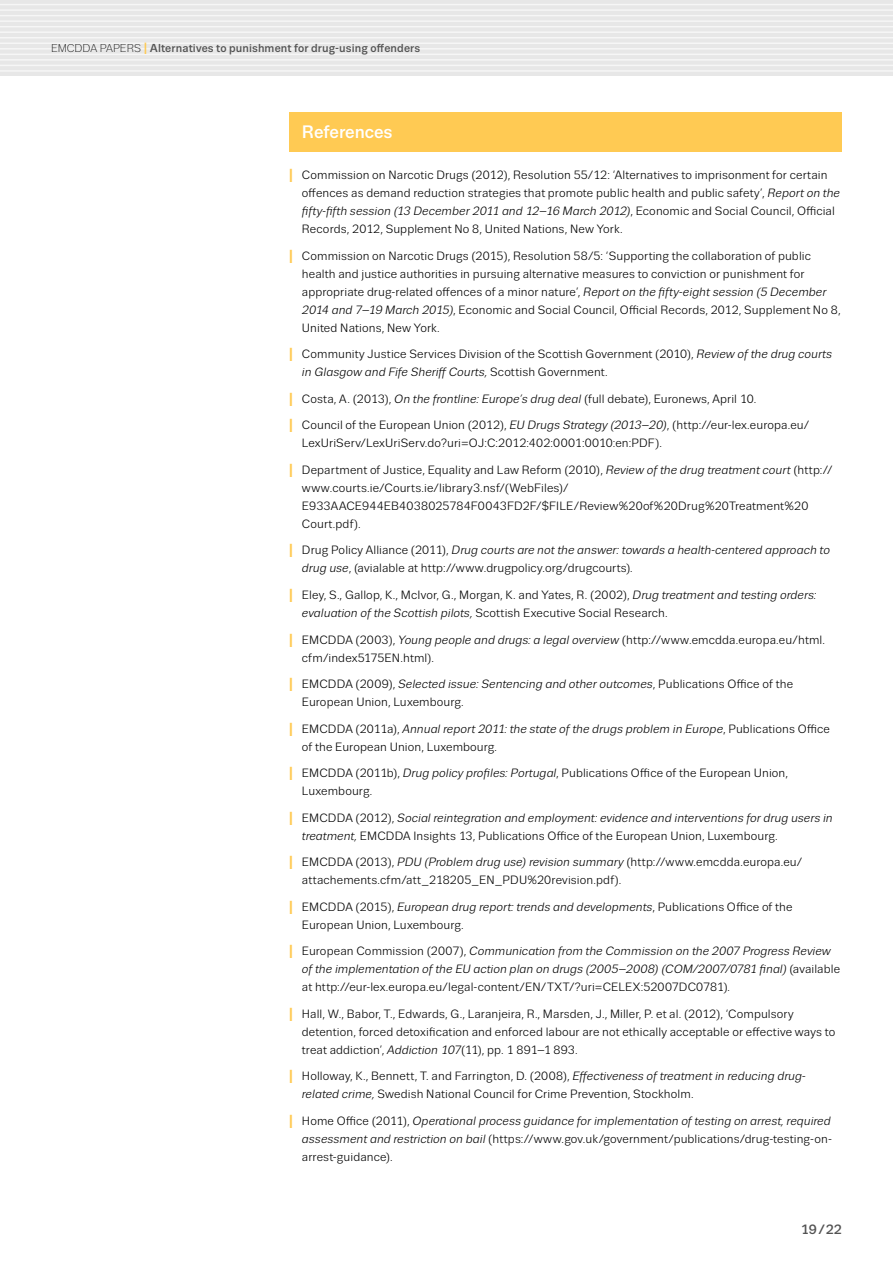
<style>
.page{position:relative;width:893px;height:1263px;background:#fff}
.page>*{position:absolute;margin:0;border:0;box-sizing:border-box;transform-origin:0 0}
.BOX_Heading{font:500 18px "Trivia Sans";letter-spacing:-.005em;color:#fff}
.t1{font:500 13.5px "Trivia Sans";color:#535353}
.References{font:12px/18px "Trivia Sans";letter-spacing:.01em;color:#000}
.References-2{font:italic 12px/18px "Trivia Sans";letter-spacing:.005em;color:#000}
.t2{font:500 11.55px "Trivia Sans";letter-spacing:.01em;color:#535353}
.s1{font-weight:300;font-size:11.25px;color:#000}
.s2{font-size:16.2px;color:#ffca53}
.s3{font-weight:700;font-size:18.9px;color:#ffca53}
.s4{font-style:italic}
.s5{font-weight:700;font-style:normal;font-size:18.9px;color:#ffca53}
.s6{font-style:normal}
</style>
<div class="page">
<div style="left:0;top:0;width:893px;height:76px;background:#e7e7e7"></div>
<hr style="left:0;top:4px;width:893px;height:1px;background:#f6f6f6">
<hr style="left:0;top:9px;width:893px;height:2px;background:#f6f6f6">
<hr style="left:0;top:15px;width:893px;height:1px;background:#f6f6f6">
<hr style="left:0;top:20px;width:893px;height:2px;background:#f6f6f6">
<hr style="left:0;top:26px;width:893px;height:1px;background:#f6f6f6">
<hr style="left:0;top:31px;width:893px;height:2px;background:#f6f6f6">
<hr style="left:0;top:37px;width:893px;height:1px;background:#f6f6f6">
<hr style="left:0;top:43px;width:893px;height:1px;background:#f6f6f6">
<hr style="left:0;top:48px;width:893px;height:2px;background:#f6f6f6">
<hr style="left:0;top:54px;width:893px;height:1px;background:#f6f6f6">
<hr style="left:0;top:59px;width:893px;height:2px;background:#f6f6f6">
<hr style="left:0;top:65px;width:893px;height:1px;background:#f6f6f6">
<hr style="left:0;top:70px;width:893px;height:2px;background:#f6f6f6">
<div style="left:289px;top:112px;width:553px;height:40px;background:#ffca53"></div>
<p class="t2" style="left:51px;top:42px;width:371px"><span class="s1">EMCDDA PAPERS</span> <span class="s2">I</span> Alternatives to punishment for drug-using offenders</p>
<p class="BOX_Heading" style="left:302px;top:122px;width:92px">References</p>
<p class="References" style="left:302px;top:167px;width:540px;text-indent:-13px"><span class="s3">I</span> Commission on Narcotic Drugs (2012), Resolution 55/12: ‘Alternatives to imprisonment for certain offences as demand reduction strategies that promote public health and public safety’, <span class="s4">Report on the fifty-fifth session (13 December 2011 and 12–16 March 2012)</span>, Economic and Social Council, Official Records, 2012, Supplement No 8, United Nations, New York.</p>
<p class="References" style="left:302px;top:247px;width:540px;text-indent:-13px"><span class="s3">I</span> Commission on Narcotic Drugs (2015), Resolution 58/5: ‘Supporting the collaboration of public health and justice authorities in pursuing alternative measures to conviction or punishment for appropriate drug-related offences of a minor nature’, <span class="s4">Report on the fifty-eight session (5 December 2014 and 7–19 March 2015)</span>, Economic and Social Council, Official Records, 2012, Supplement No 8, United Nations, New York.</p>
<p class="References" style="left:302px;top:346px;width:531px;text-indent:-13px"><span class="s3">I</span> Community Justice Services Division of the Scottish Government (2010), <span class="s4">Review of the drug courts in Glasgow and Fife Sheriff Courts,</span> Scottish Government.</p>
<p class="References" style="left:289px;top:390px;width:469px"><span class="s3">I</span> Costa, A. (2013), <span class="s4">On the frontline: Europe’s drug deal</span> (full debate), Euronews, April 10.</p>
<p class="References" style="left:302px;top:417px;width:509px;text-indent:-13px"><span class="s3">I</span> Council of the European Union (2012), <span class="s4">EU Drugs Strategy (2013–20)</span>, (http://eur-lex.europa.eu/<br>LexUriServ/LexUriServ.do?uri=OJ:C:2012:402:0001:0010:en:PDF).</p>
<p class="References" style="left:302px;top:461px;width:532px;text-indent:-13px"><span class="s3">I</span> Department of Justice, Equality and Law Reform (2010), <span class="s4">Review of the drug treatment court</span> (http:// www.courts.ie/Courts.ie/library3.nsf/(WebFiles)/ E933AACE944EB4038025784F0043FD2F/$FILE/Review%20of%20Drug%20Treatment%20<br>Court.pdf).</p>
<p class="References" style="left:302px;top:542px;width:529px;text-indent:-13px"><span class="s3">I</span> Drug Policy Alliance (2011), <span class="s4">Drug courts are not the answer: towards a health-centered approach to drug use</span>, (avialable at http://www.drugpolicy.org/drugcourts)<span class="s4">.</span></p>
<p class="References" style="left:302px;top:586px;width:516px;text-indent:-13px"><span class="s3">I</span> Eley, S., Gallop, K., McIvor, G., Morgan, K. and Yates, R. (2002), <span class="s4">Drug treatment and testing orders: evaluation of the Scottish pilots,</span> Scottish Executive Social Research.</p>
<p class="References" style="left:302px;top:631px;width:525px;text-indent:-13px"><span class="s3">I</span> EMCDDA (2003), <span class="s4">Young people and drugs: a legal overview</span> (http://www.emcdda.europa.eu/html. cfm/index5175EN.html).</p>
<p class="References" style="left:302px;top:675px;width:493px;text-indent:-13px"><span class="s3">I</span> EMCDDA (2009), <span class="s4">Selected issue: Sentencing and other outcomes</span>, Publications Office of the<br>European Union, Luxembourg.</p>
<p class="References" style="left:302px;top:720px;width:529px;text-indent:-13px"><span class="s3">I</span> EMCDDA (2011a), <span class="s4">Annual report 2011: the state of the drugs problem in Europe</span>, Publications Office of the European Union, Luxembourg<span class="s4">.</span></p>
<p class="References" style="left:302px;top:764px;width:488px;text-indent:-13px"><span class="s3">I</span> EMCDDA (2011b), <span class="s4">Drug policy profiles: Portugal</span>, Publications Office of the European Union,<br>Luxembourg<span class="s4">.</span></p>
<p class="References-2" style="left:302px;top:809px;width:532px;text-indent:-13px"><span class="s5">I</span> <span class="s6">EMCDDA (2012),</span> Social reintegration and employment: evidence and interventions for drug users in treatment, <span class="s6">EMCDDA Insights 13, Publications Office of the European Union, Luxembourg.</span></p>
<p class="References" style="left:302px;top:853px;width:502px;text-indent:-13px"><span class="s3">I</span> EMCDDA (2013), <span class="s4">PDU (Problem drug use) revision summary</span> (http://www.emcdda.europa.eu/ attachements.cfm/att_218205_EN_PDU%20revision.pdf).</p>
<p class="References" style="left:302px;top:898px;width:492px;text-indent:-13px"><span class="s3">I</span> EMCDDA (2015), <span class="s4">European drug report: trends and developments</span>, Publications Office of the<br>European Union, Luxembourg.</p>
<p class="References-2" style="left:302px;top:942px;width:540px;text-indent:-13px"><span class="s5">I</span> <span class="s6">European Commission (2007),</span> Communication from the Commission on the 2007 Progress Review of the implementation of the EU action plan on drugs (2005–2008) (COM/2007/0781 final) <span class="s6">(available at http://eur-lex.europa.eu/legal-content/EN/TXT/?uri=CELEX:52007DC0781)</span>.</p>
<p class="References" style="left:302px;top:1005px;width:535px;text-indent:-13px"><span class="s3">I</span> Hall, W., Babor, T., Edwards, G., Laranjeira, R., Marsden, J., Miller, P. et al. (2012), ‘Compulsory detention, forced detoxification and enforced labour are not ethically acceptable or effective ways to treat addiction’, <span class="s4">Addiction 107</span>(11), pp. 1 891–1 893.</p>
<p class="References" style="left:302px;top:1067px;width:505px;text-indent:-13px"><span class="s3">I</span> Holloway, K., Bennett, T. and Farrington, D. (2008), <span class="s4">Effectiveness of treatment in reducing drug&shy;related crime,</span> Swedish National Council for Crime Prevention, Stockholm.</p>
<p class="References-2" style="left:302px;top:1112px;width:531px;text-align:justify;text-indent:-13px"><span class="s5">I</span> <span class="s6">Home Office (2011),</span> Operational process guidance for implementation of testing on arrest, required assessment and restriction on bail <span class="s6">(https://www.gov.uk/government/publications/drug-testing-on&shy;arrest-guidance).</span></p>
<p class="t1" style="left:801px;top:1222px;width:43px">19/22</p>
</div>
